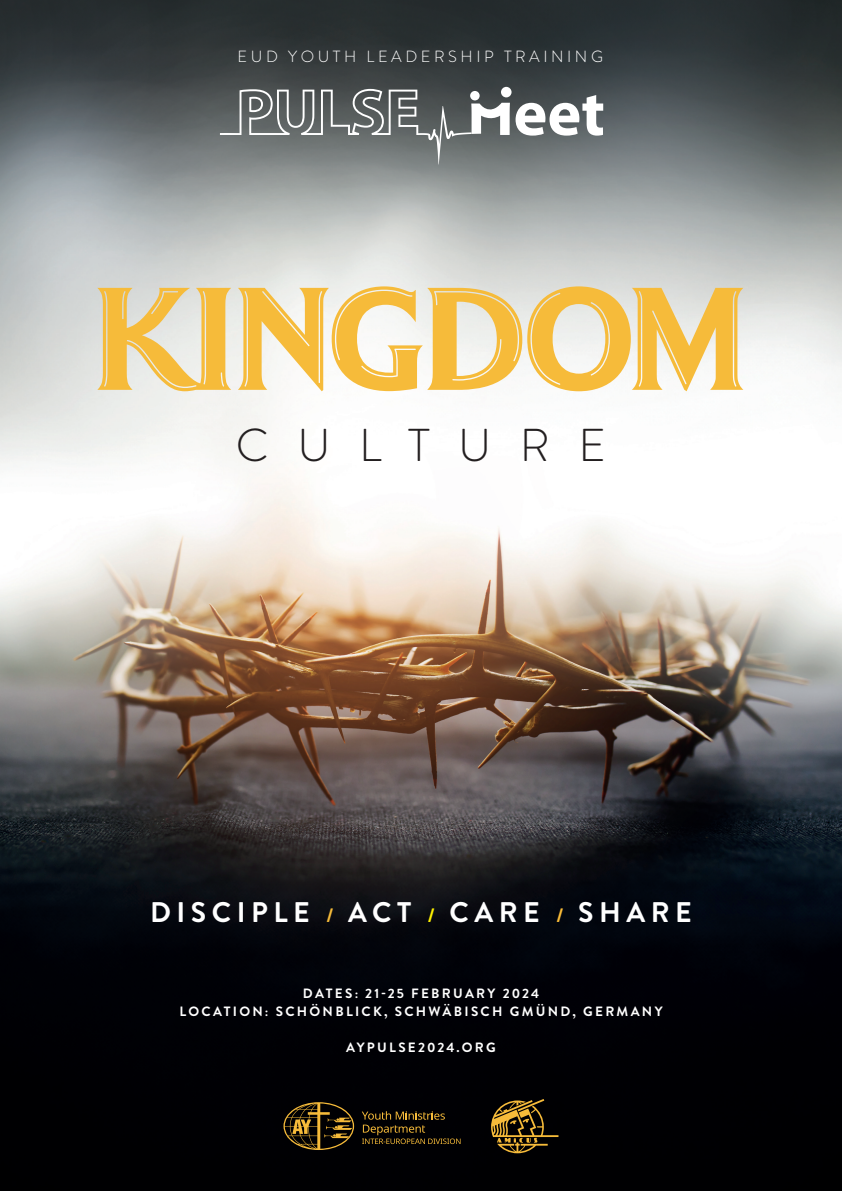
<style>
.page{position:relative;width:842px;height:1191px;background:#fff}
.page>*{position:absolute;margin:0;border:0;box-sizing:border-box;transform-origin:0 0}
.t1{font:300 46px "Brandon Grotesque";letter-spacing:.62em;color:#231f20}
.t2{font:700 28.4px "Brandon Grotesque";letter-spacing:.195em;color:#fff}
.t3{font:300 16.2px "Brandon Grotesque";letter-spacing:.22em;color:#fff}
.t4{font:700 13.5px/18px "Brandon Grotesque";letter-spacing:.17em;color:#fff;text-align:center}
.s1{font-size:19.4px;color:#f6bb3a}
.s2{font-size:19.4px;color:#fff101}
.s3{font-size:19.4px;color:#fbbd38}
</style>
<div class="page">
<img style="left:0;top:0;width:842px;height:1191px">
<svg style="left:97px;top:288px;width:134px;height:103px;background:#edcf8a"></svg>
<svg style="left:238px;top:286px;width:505px;height:105px"></svg>
<svg style="left:491px;top:1099px;width:67px;height:54px;background:#4c3913"></svg>
<svg style="left:283px;top:1102px;width:71px;height:48px;background:#403011"></svg>
<svg style="left:362px;top:1111px;width:98px;height:33px;background:#291f0c"></svg>
<svg style="left:516px;top:95px;width:87px;height:41px"></svg>
<svg style="left:501px;top:87px;width:10px;height:10px"></svg>
<svg style="left:220px;top:89px;width:290px;height:75px;background:#767b7b"></svg>
<p class="t3" style="left:238px;top:45px;width:367px">EUD YOUTH LEADERSHIP TRAINING</p>
<h1 class="t1" style="left:236px;top:414px;width:371px">CULTURE</h1>
<h2 class="t2" style="left:150px;top:892px;width:543px">DISCIPLE <span class="s1">/</span> ACT <span class="s2">/</span> CARE <span class="s3">/</span> SHARE</h2>
<p class="t4" style="left:179px;top:984px;width:485px">DATES: 21-25 FEBRUARY 2024<br>LOCATION: SCHÖNBLICK, SCHWÄBISCH GMÜND, GERMANY</p>
<p class="t4" style="left:346px;top:1038px;width:151px">AYPULSE2024.ORG</p>
</div>
